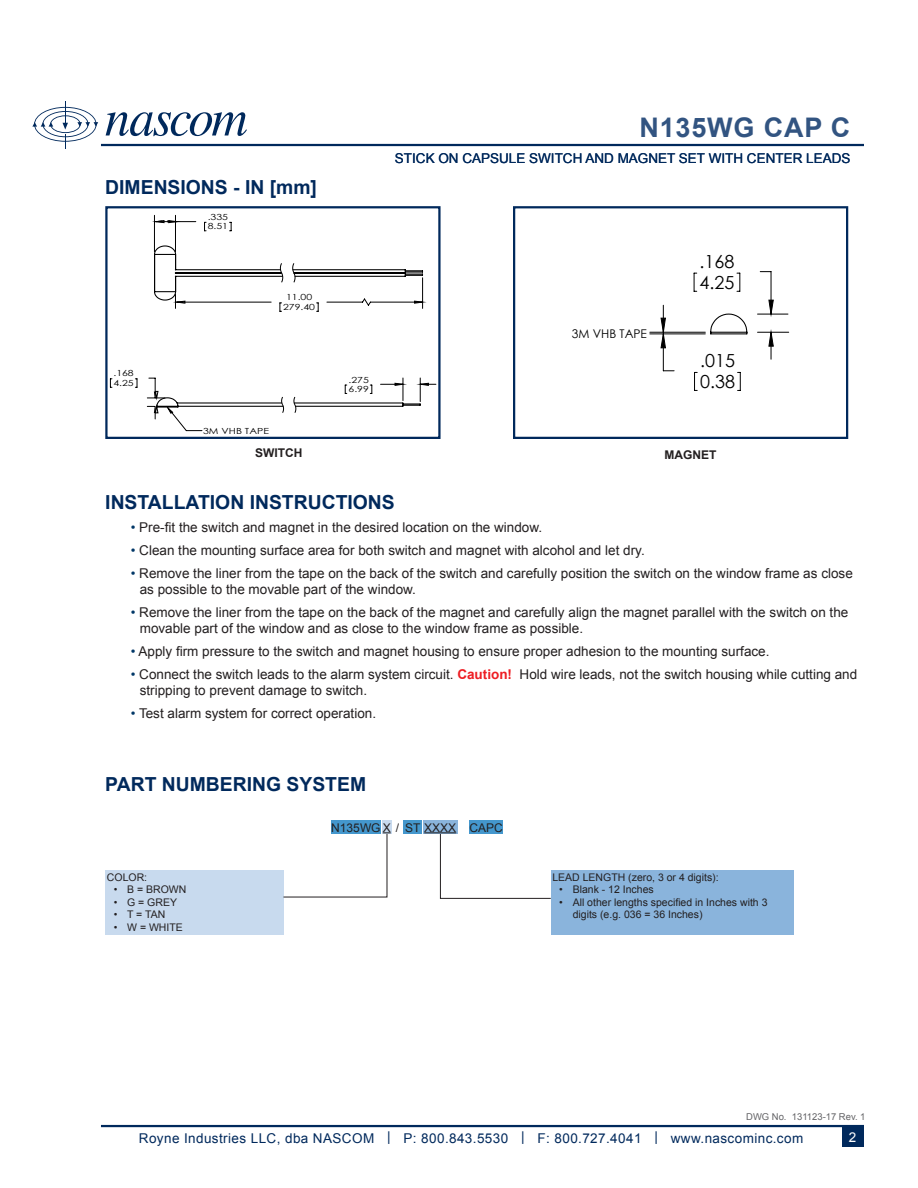
<style>
.page{position:relative;width:918px;height:1188px;background:#fff}
.page>*{position:absolute;margin:0;border:0;box-sizing:border-box;transform-origin:0 0}
.t1{font:700 27px "Arial";letter-spacing:.03em;color:#325481}
.t2{font:700 19.35px "Arial";color:#00295c}
.t3{font:18px/21.1px "Century Gothic";color:#000}
.t4{font:13.5px/16.2px "Arial";color:#231f20}
.t5{font:13.5px "Arial";letter-spacing:.03em;color:#00295c}
.t6{font:13.5px "Arial";color:#00295c}
.t7{font:13.5px "Arial";color:#fff}
.t8{font:12px "Arial";color:#231f20}
.t9{font:700 12px "Arial";color:#231f20}
.t10{font:12px "Century Gothic";color:#000}
.t11{font:10.5px/12.6px "Arial";color:#231f20}
.t12{font:9.45px "Arial";color:#636366}
.t13{font:8.4px/9.9px "Century Gothic";color:#000;scale:1.25 1}
.s1{color:#013767}
.s2{font-weight:700;color:#ee1d23}
</style>
<div class="page">
<hr style="left:101px;top:1125px;width:763px;height:2px;background:#00295c">
<div style="left:843px;top:1127px;width:21px;height:20px;background:#00295c"></div>
<svg style="left:110px;top:215px;width:327px;height:217px"></svg>
<svg style="left:167px;top:408px;width:7px;height:6px"></svg>
<svg style="left:154px;top:220px;width:21px;height:2px"></svg>
<svg style="left:153px;top:245px;width:271px;height:163px"></svg>
<div style="left:105px;top:206px;width:336px;height:233px;border:2px solid #00295c"></div>
<hr style="left:771px;top:272px;width:1px;height:42px;background:#000">
<hr style="left:758px;top:332px;width:31px;height:1px;background:#000">
<hr style="left:758px;top:314px;width:30px;height:1px;background:#000">
<svg style="left:737px;top:273px;width:3px;height:19px"></svg>
<svg style="left:694px;top:273px;width:3px;height:19px"></svg>
<hr style="left:663px;top:334px;width:1px;height:37px;background:#000">
<hr style="left:650px;top:334px;width:55px;height:1px;background:#000">
<hr style="left:650px;top:332px;width:55px;height:1px;background:#000">
<svg style="left:738px;top:372px;width:3px;height:19px"></svg>
<svg style="left:694px;top:372px;width:3px;height:19px"></svg>
<svg style="left:660px;top:299px;width:114px;height:60px"></svg>
<div style="left:513px;top:206px;width:335px;height:233px;border:2px solid #00295c"></div>
<div style="left:105px;top:870px;width:179px;height:65px;background:#c8daee"></div>
<div style="left:331px;top:820px;width:50px;height:14px;background:#4497cd"></div>
<div style="left:551px;top:870px;width:243px;height:65px;background:#8ab4dc"></div>
<div style="left:382px;top:820px;width:10px;height:14px;background:#c8daee"></div>
<div style="left:404px;top:820px;width:18px;height:14px;background:#4497cd"></div>
<div style="left:423px;top:820px;width:35px;height:14px;background:#8ab4dc"></div>
<hr style="left:424px;top:832px;width:32px;height:1px;background:#231f20">
<svg style="left:283px;top:832px;width:108px;height:65px"></svg>
<svg style="left:440px;top:834px;width:111px;height:65px"></svg>
<div style="left:469px;top:820px;width:34px;height:14px;background:#4497cd"></div>
<svg style="left:106px;top:112px;width:141px;height:24px"></svg>
<svg style="left:32px;top:101px;width:66px;height:47px"></svg>
<hr style="left:101px;top:144px;width:763px;height:2px;background:#00295c">
<p class="t1" style="left:640px;top:108px;width:212px">N135WG CAP C</p>
<p class="t2" style="left:105px;top:173px;width:213px">DIMENSIONS - IN [mm]</p>
<p class="t13" style="left:113px;top:368px;width:18px">.168<br>4.25</p>
<p class="t13" style="left:208px;top:211px;width:18px">.335<br>8.51</p>
<p class="t13" style="left:283px;top:292px;width:27px;text-align:center">11.00<br>279.40</p>
<p class="t13" style="left:203px;top:426px;width:54px">3M VHB TAPE</p>
<p class="t9" style="left:255px;top:444px;width:49px">SWITCH</p>
<p class="t6" style="left:395px;top:149px;width:457px">STICK ON CAPSULE SWITCH AND MAGNET SET WITH CENTER LEADS</p>
<p class="t13" style="left:349px;top:374px;width:18px">.275<br>6.99</p>
<p class="t10" style="left:572px;top:326px;width:77px">3M VHB TAPE</p>
<h3 class="t3" style="left:700px;top:250px;width:36px">.168<br>4.25</h3>
<h3 class="t3" style="left:700px;top:349px;width:36px">.015<br>0.38</h3>
<p class="t9" style="left:664px;top:446px;width:53px">MAGNET</p>
<p class="t2" style="left:105px;top:488px;width:291px">INSTALLATION INSTRUCTIONS</p>
<p class="t4" style="left:131px;top:519px;width:413px"><span class="s1">•</span> Pre-fit the switch and magnet in the desired location on the window.</p>
<p class="t4" style="left:131px;top:542px;width:516px"><span class="s1">•</span> Clean the mounting surface area for both switch and magnet with alcohol and let dry.</p>
<p class="t4" style="left:140px;top:565px;width:715px;text-indent:-9px"><span class="s1">•</span> Remove the liner from the tape on the back of the switch and carefully position the switch on the window frame as close as possible to the movable part of the window.</p>
<p class="t4" style="left:140px;top:604px;width:710px;text-indent:-9px"><span class="s1">•</span> Remove the liner from the tape on the back of the magnet and carefully align the magnet parallel with the switch on the movable part of the window and as close to the window frame as possible.</p>
<p class="t4" style="left:131px;top:643px;width:640px"><span class="s1">•</span> Apply firm pressure to the switch and magnet housing to ensure proper adhesion to the mounting surface.</p>
<p class="t4" style="left:140px;top:666px;width:719px;text-indent:-9px"><span class="s1">•</span> Connect the switch leads to the alarm system circuit. <span class="s2">Caution!</span> Hold wire leads, not the switch housing while cutting and stripping to prevent damage to switch.</p>
<p class="t4" style="left:131px;top:705px;width:247px"><span class="s1">•</span> Test alarm system for correct operation.</p>
<p class="t2" style="left:105px;top:771px;width:262px">PART NUMBERING SYSTEM</p>
<p class="t11" style="left:107px;top:871px;width:42px">COLOR:</p>
<p class="t11" style="left:114px;top:883px;width:74px">• B = BROWN</p>
<p class="t11" style="left:114px;top:896px;width:65px">• G = GREY</p>
<p class="t11" style="left:114px;top:908px;width:53px">• T = TAN</p>
<p class="t11" style="left:114px;top:921px;width:71px">• W = WHITE</p>
<p class="t8" style="left:331px;top:819px;width:69px">N135WG X /</p>
<p class="t8" style="left:405px;top:819px;width:53px">ST XXXX</p>
<p class="t8" style="left:470px;top:819px;width:35px">CAPC</p>
<p class="t11" style="left:552px;top:871px;width:168px">LEAD LENGTH (zero, 3 or 4 digits):</p>
<p class="t11" style="left:559px;top:883px;width:96px">• Blank - 12 Inches</p>
<p class="t11" style="left:573px;top:896px;width:196px;text-indent:-14px">• All other lengths specified in Inches with 3 digits (e.g. 036 = 36 Inches)</p>
<p class="t12" style="left:746px;top:1110px;width:121px">DWG No. 131123-17 Rev. 1</p>
<p class="t5" style="left:139px;top:1128px;width:666px">Royne Industries LLC, dba NASCOM | P: 800.843.5530 | F: 800.727.4041 | www.nascominc.com</p>
<p class="t7" style="left:849px;top:1128px;width:9px">2</p>
</div>
